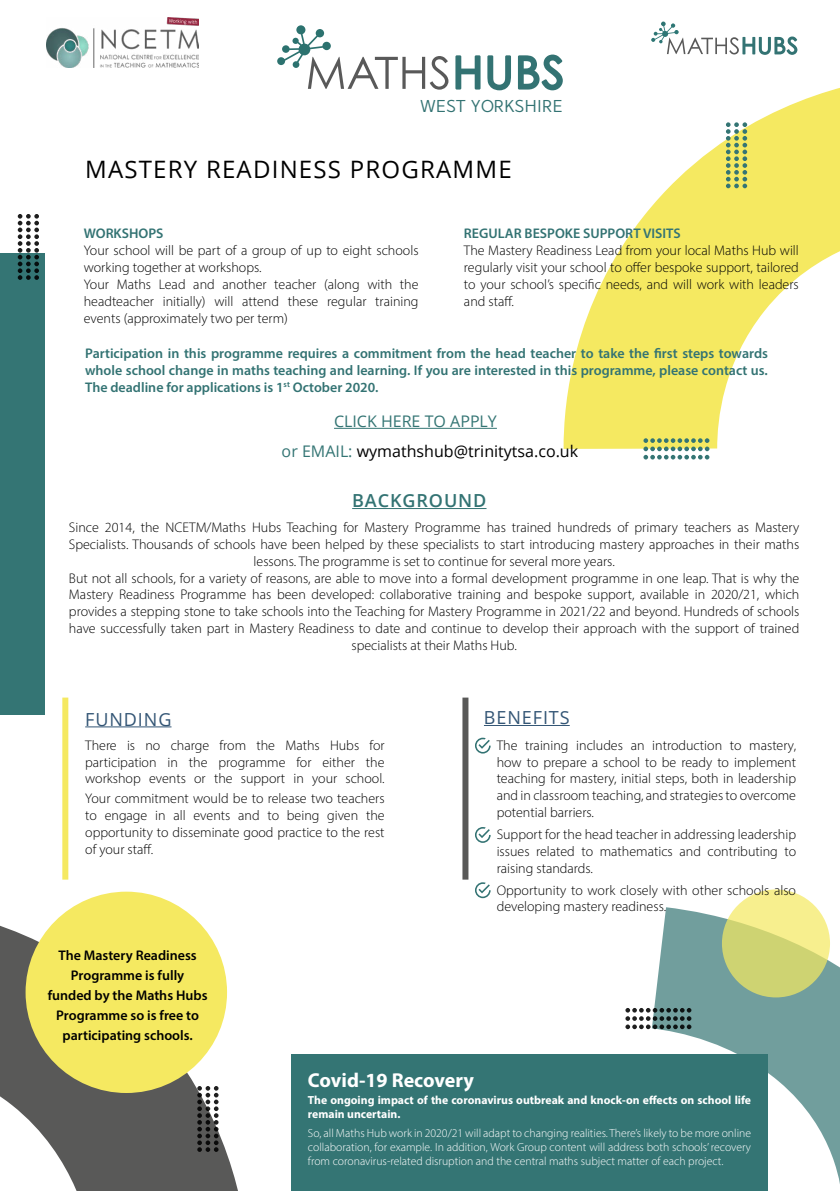
<style>
.page{position:relative;width:840px;height:1191px;background:#fff}
.page>*{position:absolute;margin:0;border:0;box-sizing:border-box;transform-origin:0 0}
.t1{font:24px "Open Sans";letter-spacing:.05em;color:#000}
.t2{font:700 20.2px "Myriad Pro";color:#fff}
.t3{font:18.4px "Monsal Gothic";color:#337373}
.t4{font:18px "Open Sans";letter-spacing:.05em;color:#335575}
.t5{font:600 18px "Open Sans";letter-spacing:.05em;color:#337373}
.t6{font:16px "Open Sans";color:#000}
.t7{font:16px "Open Sans";color:#347574}
.t8{font:300 14px/16.8px "Myriad Pro";color:#000;text-align:justify}
.t9{font:600 14px/16.8px "Myriad Pro";color:#337373;text-align:justify}
.t10{font:600 14px/20px "Myriad Pro";color:#000;text-align:center}
.t11{font:300 11.8px/14.2px "Myriad Pro";color:#fff;text-align:justify}
.t12{font:700 11.8px/14.2px "Myriad Pro";color:#fff}
.s1{color:#347574}
</style>
<div class="page">
<svg style="left:563px;top:88px;width:276px;height:361px;fill:#f5e961"></svg>
<div style="left:0;top:253px;width:44px;height:461px;background:#347574"></div>
<svg style="left:654px;top:907px;width:185px;height:284px;fill:#719e9d"></svg>
<svg style="left:721px;top:889px;width:108px;height:108px;background:#dede7f"></svg>
<svg style="left:0;top:905px;width:238px;height:286px;fill:#595958"></svg>
<svg style="left:18px;top:214px;width:21px;height:66px"></svg>
<svg style="left:643px;top:438px;width:66px;height:21px"></svg>
<svg style="left:725px;top:122px;width:21px;height:66px"></svg>
<div style="left:26px;top:891px;width:201px;height:202px;background:#f5e961;border-radius:50%"></div>
<svg style="left:197px;top:1086px;width:21px;height:66px"></svg>
<svg style="left:625px;top:1008px;width:66px;height:21px"></svg>
<img style="left:46px;top:17px;width:152px;height:50px">
<hr style="left:352px;top:508px;width:134px;height:1px;background:#337373">
<hr style="left:85px;top:726px;width:86px;height:1px;background:#335575">
<hr style="left:483px;top:725px;width:86px;height:1px;background:#335575">
<div style="left:62px;top:697px;width:6px;height:182px;background:#f5e961"></div>
<div style="left:462px;top:697px;width:6px;height:182px;background:#595958"></div>
<svg style="left:475px;top:737px;width:15px;height:16px"></svg>
<svg style="left:475px;top:827px;width:15px;height:16px"></svg>
<svg style="left:475px;top:882px;width:15px;height:16px"></svg>
<div style="left:291px;top:1054px;width:476px;height:137px;background:#347574"></div>
<svg style="left:455px;top:55px;width:107px;height:35px"></svg>
<svg style="left:277px;top:25px;width:171px;height:65px"></svg>
<svg style="left:651px;top:22px;width:146px;height:33px"></svg>
<hr style="left:334px;top:428px;width:162px;height:1px;background:#347574">
<h3 class="t3" style="left:420px;top:95px;width:144px">WEST YORKSHIRE</h3>
<h1 class="t1" style="left:85px;top:153px;width:428px">MASTERY READINESS PROGRAMME</h1>
<p class="t9" style="left:84px;top:225px;width:81px">WORKSHOPS</p>
<p class="t8" style="left:84px;top:242px;width:336px;text-align:left">Your school will be part of a group of up to eight schools working together at workshops.<br>Your Maths Lead and another teacher (along with the headteacher initially) will attend these regular training events (approximately two per term)</p>
<p class="t9" style="left:463px;top:225px;width:218px">REGULAR BESPOKE SUPPORT VISITS</p>
<p class="t8" style="left:463px;top:242px;width:336px">The Mastery Readiness Lead from your local Maths Hub will regularly visit your school to offer bespoke support, tailored to your school’s specific needs, and will work with leaders and staff.</p>
<p class="t9" style="left:85px;top:345px;width:684px">Participation in this programme requires a commitment from the head teacher to take the first steps towards whole school change in maths teaching and learning. If you are interested in this programme, please contact us.<br>The deadline for applications is 1<sup>st</sup> October 2020.</p>
<p class="t7" style="left:334px;top:410px;width:164px">CLICK HERE TO APPLY</p>
<p class="t6" style="left:281px;top:440px;width:298px"><span class="s1">or EMAIL:</span> wymathshub@trinitytsa.co.uk</p>
<p class="t5" style="left:352px;top:488px;width:136px">BACKGROUND</p>
<p class="t8" style="left:69px;top:519px;width:731px;text-align:center">Since 2014, the NCETM/Maths Hubs Teaching for Mastery Programme has trained hundreds of primary teachers as Mastery Specialists. Thousands of schools have been helped by these specialists to start introducing mastery approaches in their maths lessons. The programme is set to continue for several more years.<br>But not all schools, for a variety of reasons, are able to move into a formal development programme in one leap. That is why the Mastery Readiness Programme has been developed: collaborative training and bespoke support, available in 2020/21, which provides a stepping stone to take schools into the Teaching for Mastery Programme in 2021/22 and beyond. Hundreds of schools have successfully taken part in Mastery Readiness to date and continue to develop their approach with the support of trained specialists at their Maths Hub.</p>
<p class="t4" style="left:85px;top:706px;width:88px">FUNDING</p>
<p class="t8" style="left:85px;top:736px;width:301px">There is no charge from the Maths Hubs for participation in the programme for either the workshop events or the support in your school.</p>
<p class="t8" style="left:85px;top:790px;width:301px">Your commitment would be to release two teachers to engage in all events and to being given the opportunity to disseminate good practice to the rest of your staff.</p>
<p class="t10" style="left:48px;top:944px;width:161px">The Mastery Readiness<br>Programme is fully funded by the Maths Hubs<br>Programme so is free to participating schools.</p>
<p class="t4" style="left:483px;top:705px;width:87px">BENEFITS</p>
<p class="t8" style="left:496px;top:736px;width:301px">The training includes an introduction to mastery, how to prepare a school to be ready to implement teaching for mastery, initial steps, both in leadership and in classroom teaching, and strategies to overcome potential barriers.</p>
<p class="t8" style="left:496px;top:825px;width:301px">Support for the head teacher in addressing leadership issues related to mathematics and contributing to raising standards.</p>
<p class="t8" style="left:496px;top:881px;width:301px">Opportunity to work closely with other schools also developing mastery readiness.</p>
<h2 class="t2" style="left:308px;top:1067px;width:167px">Covid-19 Recovery</h2>
<p class="t12" style="left:308px;top:1092px;width:444px">The ongoing impact of the coronavirus outbreak and knock-on effects on school life remain uncertain.</p>
<p class="t11" style="left:308px;top:1125px;width:444px">So, all Maths Hub work in 2020/21 will adapt to changing realities. There’s likely to be more online collaboration, for example. In addition, Work Group content will address both schools’ recovery from coronavirus-related disruption and the central maths subject matter of each project.</p>
</div>
